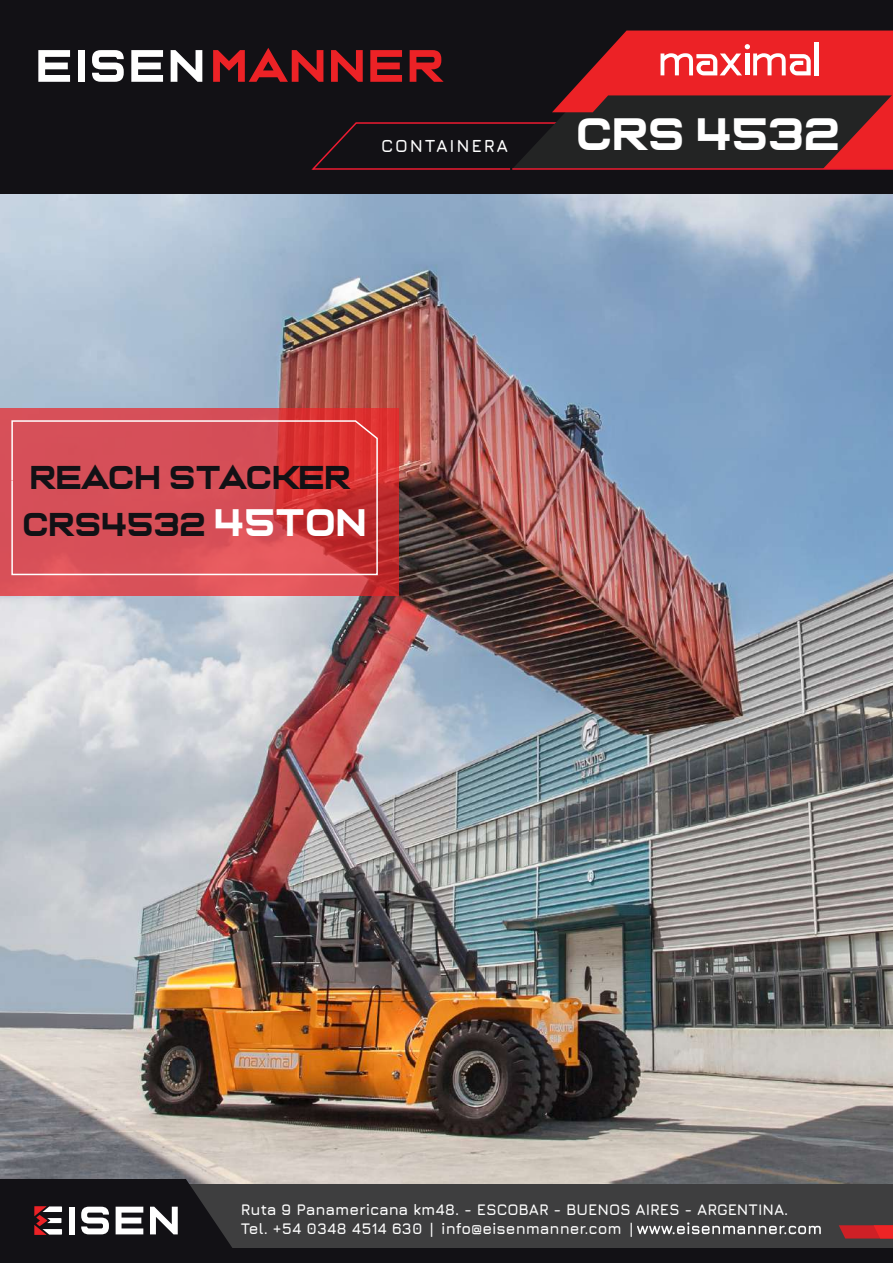
<style>
.page{position:relative;width:893px;height:1263px;background:#fff}
.page>*{position:absolute;margin:0;border:0;box-sizing:border-box;transform-origin:0 0}
.t1{font:46.2px "Casanova Scotia";color:#fff}
.t2{font:33.6px/46.8px "Casanova Scotia";color:#121115}
.t3{font:700 17.55px "Jura";letter-spacing:.105em;color:#fff}
.t4{font:700 15.3px/19.4px "Jura";color:#fff}
.s1{font-size:39px;color:#fff}
.s2{font-family:"Century Gothic"}
</style>
<div class="page">
<img style="left:0;top:193px;width:893px;height:991px">
<div style="left:0;top:0;width:893px;height:193px;background:#121115"></div>
<svg style="left:38px;top:50px;width:32px;height:32px"></svg>
<div style="left:78px;top:50px;width:6px;height:32px;background:#fff"></div>
<svg style="left:92px;top:50px;width:32px;height:32px"></svg>
<svg style="left:131px;top:50px;width:32px;height:32px"></svg>
<svg style="left:171px;top:50px;width:31px;height:32px"></svg>
<div style="left:189px;top:1184px;width:704px;height:68px;background:#3e3e3f"></div>
<div style="left:0;top:1248px;width:893px;height:15px;background:#121115"></div>
<svg style="left:839px;top:1225px;width:54px;height:13px"></svg>
<svg style="left:0;top:1179px;width:240px;height:69px"></svg>
<svg style="left:637px;top:1222px;width:184px;height:12px"></svg>
<svg style="left:213px;top:31px;width:680px;height:139px"></svg>
<svg style="left:0;top:409px;width:398px;height:187px;background:#d7484d"></svg>
<svg style="left:11px;top:419px;width:368px;height:157px;background:#d74d53"></svg>
<p class="t3" style="left:381px;top:132px;width:128px">CONTAINERA</p>
<h1 class="t1" style="left:579px;top:114px;width:265px">CRS 4532</h1>
<h2 class="t2" style="left:24px;top:455px;width:346px">REACH STACKER<br>CRS4532 <span class="s1">45TON</span></h2>
<p class="t4" style="left:241px;top:1199px;width:549px">Ruta 9 Panamericana km48. - ESCOBAR - BUENOS AIRES - ARGENTINA.<br>Tel. +54 0348 4514 630 <span class="s2">|</span> info@eisenmanner.com <span class="s2">|</span></p>
</div>
